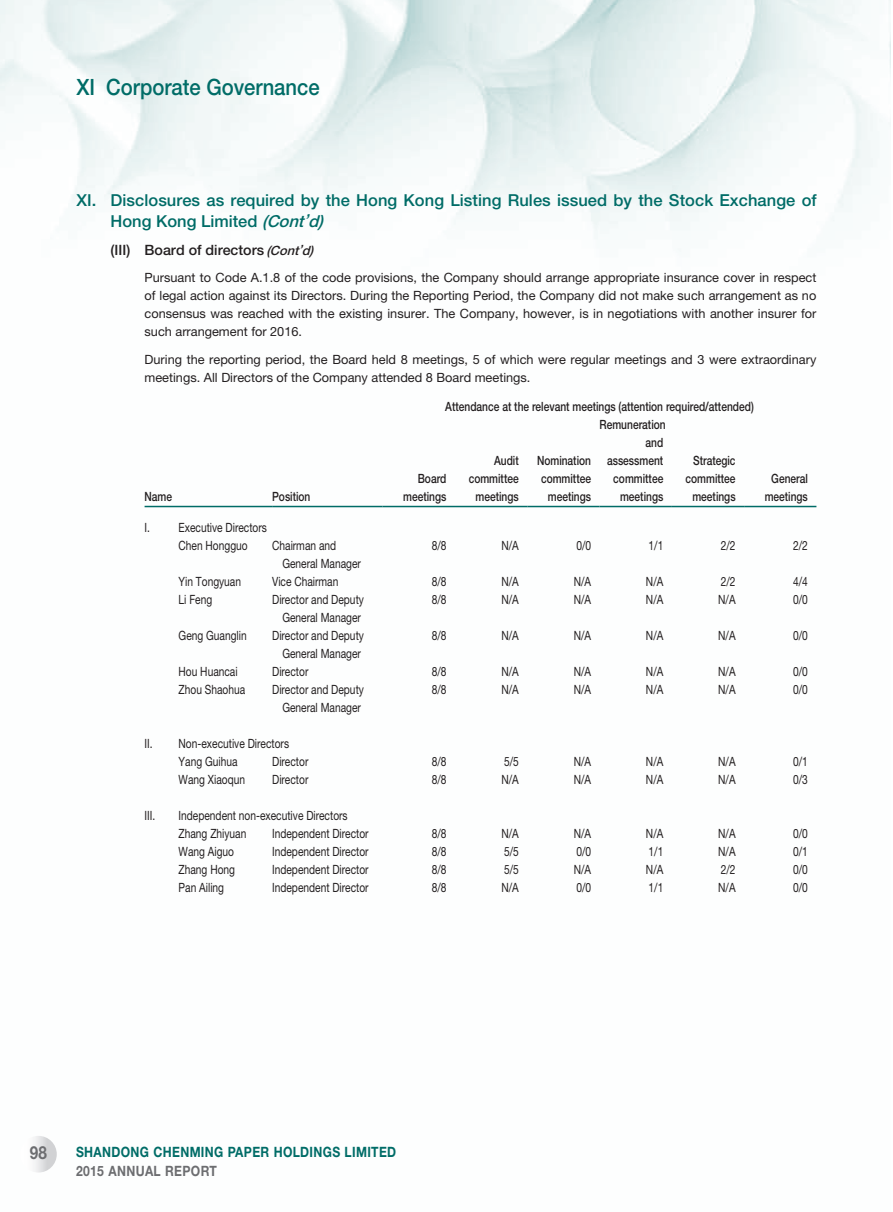
<style>
.page{position:relative;width:893px;height:1212px;background:#fff}
.page>*{position:absolute;margin:0;border:0;box-sizing:border-box;transform-origin:0 0}
.t1{font:500 22.5px "Helvetica Neue LT Std";color:#006c67;scale:.9 1}
.t2{font:700 18px "Helvetica Neue LT Std";color:#6c6d70;scale:.85 1}
._3__標題{font:500 16.5px/21px "Helvetica Neue LT Std";letter-spacing:.005em;color:#006c67}
.t3{font:700 14.25px "Helvetica Neue LT Std";letter-spacing:.03em;color:#006c67;scale:.85 1}
._4__副標題{font:500 14.25px "Helvetica Neue LT Std";color:#231f20}
.t4{font:700 14.25px "Helvetica Neue LT Std";letter-spacing:.03em;color:#6c6d70;scale:.85 1}
._1__內文{font:12.75px "Helvetica Neue LT Std";color:#231f20;scale:.8 1}
._1__內文-2{font:12.75px/18px "Helvetica Neue LT Std";color:#231f20;text-align:justify}
._1__內文-3{font:500 12.75px "Helvetica Neue LT Std";color:#231f20;scale:.8 1}
.s1{font-style:italic}
.s2{font-style:italic;font-size:12.75px}
</style>
<div class="page">
<img style="left:0;top:0;width:891px;height:1173px">
<svg style="left:20px;top:1136px;width:37px;height:36px"></svg>
<hr style="left:145px;top:506px;width:127px;height:1px;background:#006c67">
<hr style="left:272px;top:506px;width:111px;height:1px;background:#006c67">
<hr style="left:383px;top:506px;width:72px;height:1px;background:#006c67">
<hr style="left:455px;top:506px;width:72px;height:1px;background:#006c67">
<hr style="left:527px;top:506px;width:73px;height:1px;background:#006c67">
<hr style="left:600px;top:506px;width:72px;height:1px;background:#006c67">
<hr style="left:672px;top:506px;width:72px;height:1px;background:#006c67">
<hr style="left:744px;top:506px;width:72px;height:1px;background:#006c67">
<h1 class="t1" style="left:76px;top:74px;width:272px">XI Corporate Governance</h1>
<p class="_3__標題" style="left:111px;top:190px;width:708px;text-indent:-34px">XI. Disclosures as required by the Hong Kong Listing Rules issued by the Stock Exchange of<br>Hong Kong Limited <span class="s1">(Cont’d)</span></p>
<p class="_4__副標題" style="left:111px;top:242px;width:205px">(III) Board of directors <span class="s2">(Cont’d)</span></p>
<p class="_1__內文-2" style="left:145px;top:268px;width:673px">Pursuant to Code A.1.8 of the code provisions, the Company should arrange appropriate insurance cover in respect of legal action against its Directors. During the Reporting Period, the Company did not make such arrangement as no consensus was reached with the existing insurer. The Company, however, is in negotiations with another insurer for such arrangement for 2016.</p>
<p class="_1__內文-2" style="left:145px;top:350px;width:673px">During the reporting period, the Board held 8 meetings, 5 of which were regular meetings and 3 were extraordinary meetings. All Directors of the Company attended 8 Board meetings.</p>
<p class="_1__內文-3" style="left:445px;top:398px;width:387px">Attendance at the relevant meetings (attention required/attended)</p>
<p class="_1__內文-3" style="left:145px;top:488px;width:36px">Name</p>
<p class="_1__內文-3" style="left:272px;top:488px;width:49px">Position</p>
<p class="_1__內文" style="left:145px;top:520px;width:155px">I. Executive Directors</p>
<p class="_1__內文" style="left:179px;top:538px;width:88px">Chen Hongguo</p>
<p class="_1__內文" style="left:272px;top:538px;width:82px">Chairman and</p>
<p class="_1__內文" style="left:282px;top:556px;width:100px">General Manager</p>
<p class="_1__內文-3" style="left:418px;top:470px;width:37px">Board</p>
<p class="_1__內文-3" style="left:403px;top:488px;width:56px">meetings</p>
<p class="_1__內文-3" style="left:494px;top:452px;width:32px">Audit</p>
<p class="_1__內文-3" style="left:469px;top:470px;width:64px">committee</p>
<p class="_1__內文-3" style="left:475px;top:488px;width:56px">meetings</p>
<p class="_1__內文-3" style="left:537px;top:452px;width:69px">Nomination</p>
<p class="_1__內文-3" style="left:541px;top:470px;width:64px">committee</p>
<p class="_1__內文-3" style="left:548px;top:488px;width:56px">meetings</p>
<p class="_1__內文-3" style="left:600px;top:416px;width:84px">Remuneration</p>
<p class="_1__內文-3" style="left:646px;top:434px;width:24px">and</p>
<p class="_1__內文-3" style="left:607px;top:452px;width:72px">assessment</p>
<p class="_1__內文-3" style="left:613px;top:470px;width:64px">committee</p>
<p class="_1__內文-3" style="left:620px;top:488px;width:56px">meetings</p>
<p class="_1__內文-3" style="left:693px;top:452px;width:55px">Strategic</p>
<p class="_1__內文-3" style="left:686px;top:470px;width:64px">committee</p>
<p class="_1__內文-3" style="left:692px;top:488px;width:56px">meetings</p>
<p class="_1__內文-3" style="left:771px;top:470px;width:47px">General</p>
<p class="_1__內文-3" style="left:765px;top:488px;width:56px">meetings</p>
<p class="_1__內文" style="left:432px;top:538px;width:20px">8/8</p>
<p class="_1__內文" style="left:501px;top:538px;width:23px">N/A</p>
<p class="_1__內文" style="left:576px;top:538px;width:20px">0/0</p>
<p class="_1__內文" style="left:649px;top:538px;width:20px">1/1</p>
<p class="_1__內文" style="left:721px;top:538px;width:20px">2/2</p>
<p class="_1__內文" style="left:793px;top:538px;width:20px">2/2</p>
<p class="_1__內文" style="left:179px;top:574px;width:80px">Yin Tongyuan</p>
<p class="_1__內文" style="left:272px;top:574px;width:84px">Vice Chairman</p>
<p class="_1__內文" style="left:432px;top:574px;width:20px">8/8</p>
<p class="_1__內文" style="left:501px;top:574px;width:23px">N/A</p>
<p class="_1__內文" style="left:574px;top:574px;width:23px">N/A</p>
<p class="_1__內文" style="left:646px;top:574px;width:23px">N/A</p>
<p class="_1__內文" style="left:721px;top:574px;width:20px">2/2</p>
<p class="_1__內文" style="left:793px;top:574px;width:20px">4/4</p>
<p class="_1__內文" style="left:179px;top:592px;width:44px">Li Feng</p>
<p class="_1__內文" style="left:272px;top:592px;width:116px">Director and Deputy</p>
<p class="_1__內文" style="left:282px;top:610px;width:100px">General Manager</p>
<p class="_1__內文" style="left:432px;top:592px;width:20px">8/8</p>
<p class="_1__內文" style="left:501px;top:592px;width:23px">N/A</p>
<p class="_1__內文" style="left:574px;top:592px;width:23px">N/A</p>
<p class="_1__內文" style="left:646px;top:592px;width:23px">N/A</p>
<p class="_1__內文" style="left:718px;top:592px;width:23px">N/A</p>
<p class="_1__內文" style="left:793px;top:592px;width:20px">0/0</p>
<p class="_1__內文" style="left:179px;top:628px;width:87px">Geng Guanglin</p>
<p class="_1__內文" style="left:272px;top:628px;width:116px">Director and Deputy</p>
<p class="_1__內文" style="left:282px;top:646px;width:100px">General Manager</p>
<p class="_1__內文" style="left:432px;top:628px;width:20px">8/8</p>
<p class="_1__內文" style="left:501px;top:628px;width:23px">N/A</p>
<p class="_1__內文" style="left:574px;top:628px;width:23px">N/A</p>
<p class="_1__內文" style="left:646px;top:628px;width:23px">N/A</p>
<p class="_1__內文" style="left:718px;top:628px;width:23px">N/A</p>
<p class="_1__內文" style="left:793px;top:628px;width:20px">0/0</p>
<p class="_1__內文" style="left:179px;top:664px;width:75px">Hou Huancai</p>
<p class="_1__內文" style="left:272px;top:664px;width:47px">Director</p>
<p class="_1__內文" style="left:432px;top:664px;width:20px">8/8</p>
<p class="_1__內文" style="left:501px;top:664px;width:23px">N/A</p>
<p class="_1__內文" style="left:574px;top:664px;width:23px">N/A</p>
<p class="_1__內文" style="left:646px;top:664px;width:23px">N/A</p>
<p class="_1__內文" style="left:718px;top:664px;width:23px">N/A</p>
<p class="_1__內文" style="left:793px;top:664px;width:20px">0/0</p>
<p class="_1__內文" style="left:179px;top:682px;width:85px">Zhou Shaohua</p>
<p class="_1__內文" style="left:272px;top:682px;width:116px">Director and Deputy</p>
<p class="_1__內文" style="left:282px;top:700px;width:100px">General Manager</p>
<p class="_1__內文" style="left:432px;top:682px;width:20px">8/8</p>
<p class="_1__內文" style="left:501px;top:682px;width:23px">N/A</p>
<p class="_1__內文" style="left:574px;top:682px;width:23px">N/A</p>
<p class="_1__內文" style="left:646px;top:682px;width:23px">N/A</p>
<p class="_1__內文" style="left:718px;top:682px;width:23px">N/A</p>
<p class="_1__內文" style="left:793px;top:682px;width:20px">0/0</p>
<p class="_1__內文" style="left:145px;top:736px;width:182px">II. Non-executive Directors</p>
<p class="_1__內文" style="left:179px;top:754px;width:75px">Yang Guihua</p>
<p class="_1__內文" style="left:272px;top:754px;width:47px">Director</p>
<p class="_1__內文" style="left:432px;top:754px;width:20px">8/8</p>
<p class="_1__內文" style="left:504px;top:754px;width:20px">5/5</p>
<p class="_1__內文" style="left:574px;top:754px;width:23px">N/A</p>
<p class="_1__內文" style="left:646px;top:754px;width:23px">N/A</p>
<p class="_1__內文" style="left:718px;top:754px;width:23px">N/A</p>
<p class="_1__內文" style="left:793px;top:754px;width:20px">0/1</p>
<p class="_1__內文" style="left:179px;top:772px;width:85px">Wang Xiaoqun</p>
<p class="_1__內文" style="left:272px;top:772px;width:47px">Director</p>
<p class="_1__內文" style="left:432px;top:772px;width:20px">8/8</p>
<p class="_1__內文" style="left:501px;top:772px;width:23px">N/A</p>
<p class="_1__內文" style="left:574px;top:772px;width:23px">N/A</p>
<p class="_1__內文" style="left:646px;top:772px;width:23px">N/A</p>
<p class="_1__內文" style="left:718px;top:772px;width:23px">N/A</p>
<p class="_1__內文" style="left:793px;top:772px;width:20px">0/3</p>
<p class="_1__內文" style="left:145px;top:808px;width:15px">III.</p>
<p class="_1__內文" style="left:179px;top:808px;width:213px">Independent non-executive Directors</p>
<p class="_1__內文" style="left:179px;top:826px;width:86px">Zhang Zhiyuan</p>
<p class="_1__內文" style="left:272px;top:826px;width:122px">Independent Director</p>
<p class="_1__內文" style="left:432px;top:826px;width:20px">8/8</p>
<p class="_1__內文" style="left:501px;top:826px;width:23px">N/A</p>
<p class="_1__內文" style="left:574px;top:826px;width:23px">N/A</p>
<p class="_1__內文" style="left:646px;top:826px;width:23px">N/A</p>
<p class="_1__內文" style="left:718px;top:826px;width:23px">N/A</p>
<p class="_1__內文" style="left:793px;top:826px;width:20px">0/0</p>
<p class="_1__內文" style="left:179px;top:844px;width:71px">Wang Aiguo</p>
<p class="_1__內文" style="left:272px;top:844px;width:122px">Independent Director</p>
<p class="_1__內文" style="left:432px;top:844px;width:20px">8/8</p>
<p class="_1__內文" style="left:504px;top:844px;width:20px">5/5</p>
<p class="_1__內文" style="left:576px;top:844px;width:20px">0/0</p>
<p class="_1__內文" style="left:649px;top:844px;width:20px">1/1</p>
<p class="_1__內文" style="left:718px;top:844px;width:23px">N/A</p>
<p class="_1__內文" style="left:793px;top:844px;width:20px">0/1</p>
<p class="_1__內文" style="left:179px;top:862px;width:72px">Zhang Hong</p>
<p class="_1__內文" style="left:272px;top:862px;width:122px">Independent Director</p>
<p class="_1__內文" style="left:432px;top:862px;width:20px">8/8</p>
<p class="_1__內文" style="left:504px;top:862px;width:20px">5/5</p>
<p class="_1__內文" style="left:574px;top:862px;width:23px">N/A</p>
<p class="_1__內文" style="left:646px;top:862px;width:23px">N/A</p>
<p class="_1__內文" style="left:721px;top:862px;width:20px">2/2</p>
<p class="_1__內文" style="left:793px;top:862px;width:20px">0/0</p>
<p class="_1__內文" style="left:179px;top:880px;width:58px">Pan Ailing</p>
<p class="_1__內文" style="left:272px;top:880px;width:122px">Independent Director</p>
<p class="_1__內文" style="left:432px;top:880px;width:20px">8/8</p>
<p class="_1__內文" style="left:501px;top:880px;width:23px">N/A</p>
<p class="_1__內文" style="left:576px;top:880px;width:20px">0/0</p>
<p class="_1__內文" style="left:649px;top:880px;width:20px">1/1</p>
<p class="_1__內文" style="left:718px;top:880px;width:23px">N/A</p>
<p class="_1__內文" style="left:793px;top:880px;width:20px">0/0</p>
<h2 class="t2" style="left:30px;top:1141px;width:22px">98</h2>
<p class="t3" style="left:76px;top:1143px;width:378px">SHANDONG CHENMING PAPER HOLDINGS LIMITED</p>
<p class="t4" style="left:76px;top:1162px;width:167px">2015 ANNUAL REPORT</p>
</div>
